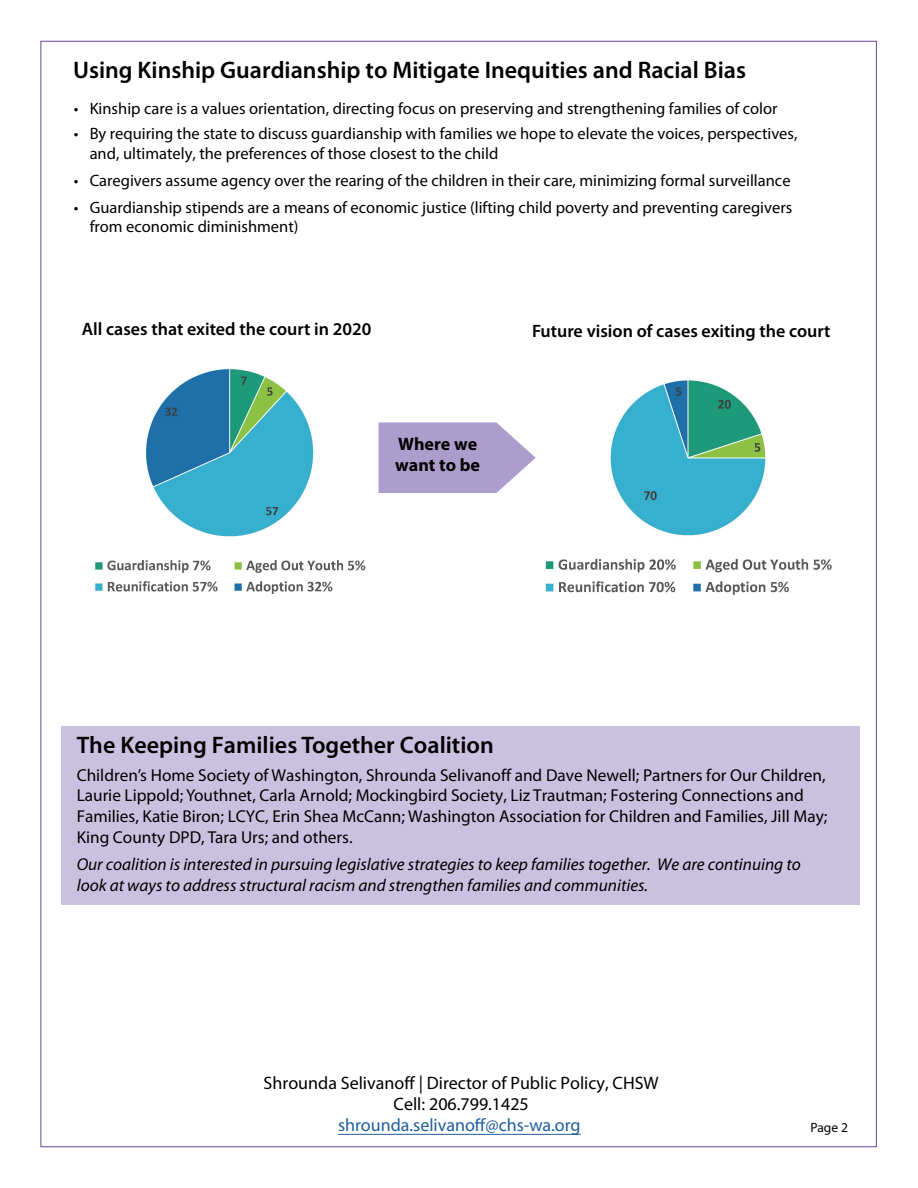
<style>
.page{position:relative;width:918px;height:1188px;background:#fff}
.page>*{position:absolute;margin:0;border:0;box-sizing:border-box;transform-origin:0 0}
.t1{font:600 24px "Myriad Pro";color:#000}
.t2{font:600 18px "Myriad Pro";color:#000}
.t3{font:18px/21.1px "Myriad Pro";color:#000;text-align:center}
.t4{font:18px "Myriad Pro";color:#215e9e}
.t5{font:700 18px/21.6px "Myriad Pro";color:#000}
.t6{font:17.25px/20.7px "Myriad Pro";color:#000}
.t7{font:italic 17.25px/20.7px "Myriad Pro";color:#000}
.t8{font:16.5px/19.8px "Myriad Pro";color:#000}
.t9{font:13.5px "Myriad Pro";color:#000}
</style>
<div class="page">
<div style="left:61px;top:727px;width:799px;height:178px;background:#cac1e0"></div>
<hr style="left:338px;top:1134px;width:243px;height:1px;background:#215e9e">
<img style="left:94px;top:369px;width:272px;height:225px">
<img style="left:545px;top:380px;width:287px;height:215px">
<svg style="left:379px;top:422px;width:157px;height:71px;background:#b7a9d2"></svg>
<h1 class="t1" style="left:73px;top:55px;width:675px">Using Kinship Guardianship to Mitigate Inequities and Racial Bias</h1>
<p class="t8" style="left:74px;top:98px;width:705px">• Kinship care is a values orientation, directing focus on preserving and strengthening families of color</p>
<p class="t8" style="left:90px;top:124px;width:709px;text-indent:-16px">• By requiring the state to discuss guardianship with families we hope to elevate the voices, perspectives, and, ultimately, the preferences of those closest to the child</p>
<p class="t8" style="left:74px;top:171px;width:718px">• Caregivers assume agency over the rearing of the children in their care, minimizing formal surveillance</p>
<p class="t8" style="left:90px;top:198px;width:704px;line-height:19px;text-indent:-16px">• Guardianship stipends are a means of economic justice (lifting child poverty and preventing caregivers from economic diminishment)</p>
<p class="t2" style="left:82px;top:318px;width:291px">All cases that exited the court in 2020</p>
<p class="t2" style="left:532px;top:319px;width:300px">Future vision of cases exiting the court</p>
<p class="t5" style="left:395px;top:432px;width:86px">Where we want to be</p>
<h1 class="t1" style="left:77px;top:730px;width:419px">The Keeping Families Together Coalition</h1>
<p class="t6" style="left:77px;top:764px;width:752px">Children’s Home Society of Washington, Shrounda Selivanoff and Dave Newell; Partners for Our Children, Laurie Lippold; Youthnet, Carla Arnold; Mockingbird Society, Liz Trautman; Fostering Connections and Families, Katie Biron; LCYC, Erin Shea McCann; Washington Association for Children and Families, Jill May; King County DPD, Tara Urs; and others.</p>
<p class="t7" style="left:77px;top:854px;width:726px">Our coalition is interested in pursuing legislative strategies to keep families together. We are continuing to look at ways to address structural racism and strengthen families and communities.</p>
<p class="t3" style="left:264px;top:1072px;width:397px">Shrounda Selivanoff | Director of Public Policy, CHSW<br>Cell: 206.799.1425</p>
<p class="t4" style="left:338px;top:1114px;width:244px">shrounda.selivanoff@chs-wa.org</p>
<p class="t9" style="left:811px;top:1119px;width:39px">Page 2</p>
</div>
